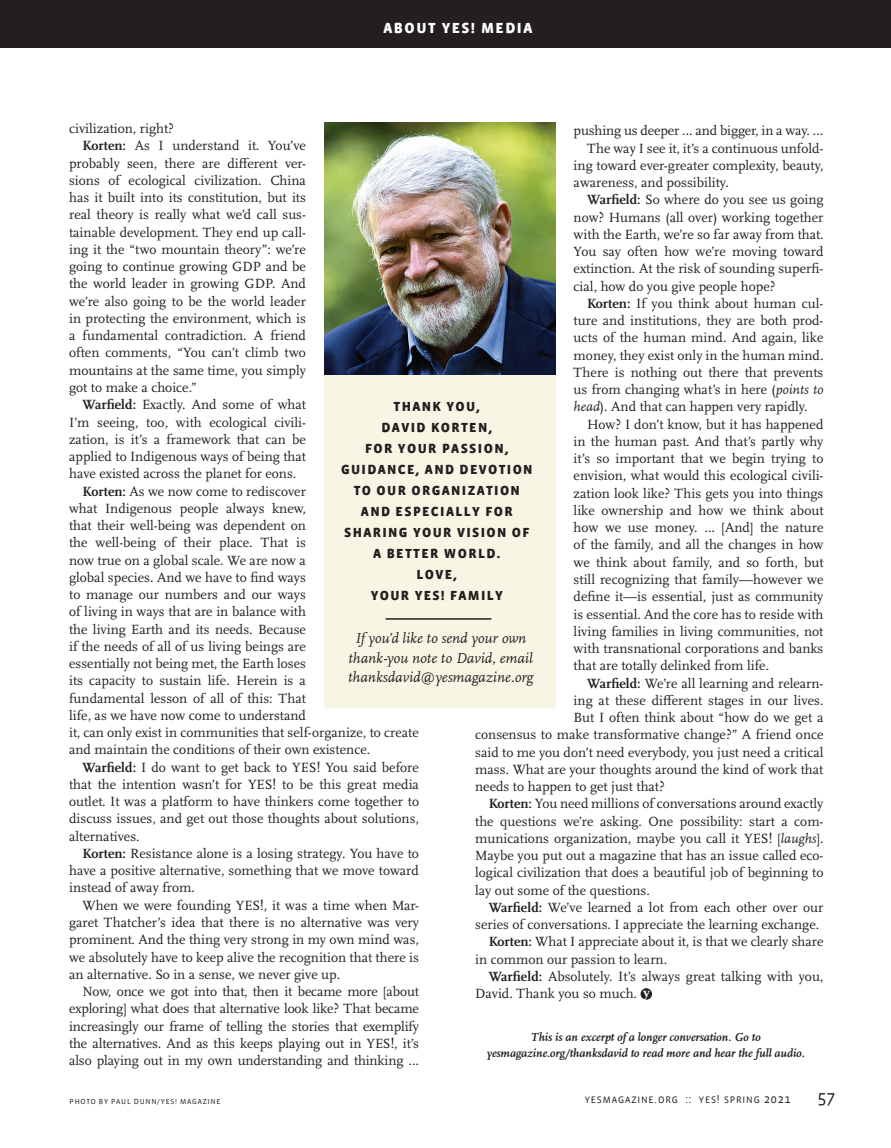
<style>
.page{position:relative;width:891px;height:1148px;background:#fff}
.page>*{position:absolute;margin:0;border:0;box-sizing:border-box;transform-origin:0 0}
.t1{font:18px "Vista Sans";color:#231f20}
._4_Photo_Caption{font:italic 15px/19.5px "Scala Pro";color:#231f20;text-align:center}
.t2{font:900 15px "Vista Sans";letter-spacing:.1em;color:#fff}
._1_Body_Text{font:13.95px/17.2px "Scala Pro";color:#231f20;text-align:justify}
.t3{font:900 13.5px/21px "Vista Sans";letter-spacing:.1em;color:#231f20;text-align:center}
._1_Body_Text-2{font:italic 700 12px/16.5px "Scala Pro";color:#231f20;text-align:center}
.t4{font:9.6px "Vista Sans Book SC800";letter-spacing:.085em;color:#231f20}
._4_Photo_Credit{font:7.5px "Vista Sans";letter-spacing:.1em;color:#231f20}
.s1{font-weight:700}
.s2{font-style:italic}
.s3{font-weight:700;font-size:13.8px;color:#fff}
.s4{font-size:12px}
</style>
<div class="page">
<div style="left:1px;top:0;width:890px;height:47px;background:#231f20"></div>
<div style="left:0;top:0;width:9px;height:48px;background:#231f20"></div>
<div style="left:641px;top:988px;width:11px;height:11px;background:#231f20;border-radius:50%"></div>
<div style="left:324px;top:357px;width:231px;height:350px;background:#f7f6e5"></div>
<hr style="left:386px;top:618px;width:105px;height:1px;background:#231f20">
<img style="left:324px;top:122px;width:232px;height:253px">
<p class="t2" style="left:383px;top:20px;width:150px">ABOUT YES! MEDIA</p>
<p class="_1_Body_Text" style="left:69px;top:120px;width:106px">civilization, right?</p>
<p class="_1_Body_Text" style="left:69px;top:137px;width:238px;text-indent:14px"><span class="s1">Korten:</span> As I understand it. You’ve probably seen, there are different ver&shy;sions of ecological civilization. China has it built into its constitution, but its real theory is really what we’d call sus&shy;tainable development. They end up call&shy;ing it the “two mountain theory”: we’re going to continue growing GDP and be the world leader in growing GDP. And we’re also going to be the world leader in protecting the environment, which is a fundamental contradiction. A friend often comments, “You can’t climb two mountains at the same time, you simply got to make a choice.”</p>
<p class="_1_Body_Text" style="left:69px;top:396px;width:238px;text-indent:14px"><span class="s1">Warfield:</span> Exactly. And some of what I’m seeing, too, with ecological civili&shy;zation, is it’s a framework that can be applied to Indigenous ways of being that have existed across the planet for eons.</p>
<p class="_1_Body_Text" style="left:69px;top:482px;width:351px;text-align:left;text-indent:14px"><span class="s1">Korten:</span> As we now come to rediscover<br>what Indigenous people always knew,<br>that their well-being was dependent on<br>the well-being of their place. That is<br>now true on a global scale. We are now a<br>global species. And we have to find ways<br>to manage our numbers and our ways<br>of living in ways that are in balance with<br>the living Earth and its needs. Because<br>if the needs of all of us living beings are<br>essentially not being met, the Earth loses<br>its capacity to sustain life. Herein is a<br>fundamental lesson of all of this: That<br>life, as we have now come to understand<br>it, can only exist in communities that self-organize, to create and maintain the conditions of their own existence.</p>
<p class="_1_Body_Text" style="left:69px;top:758px;width:351px;text-indent:14px"><span class="s1">Warfield:</span> I do want to get back to YES! You said before that the intention wasn’t for YES! to be this great media outlet. It was a platform to have thinkers come together to discuss issues, and get out those thoughts about solutions, alternatives.</p>
<p class="_1_Body_Text" style="left:69px;top:845px;width:351px;text-indent:14px"><span class="s1">Korten:</span> Resistance alone is a losing strategy. You have to have a positive alternative, something that we move toward instead of away from.</p>
<p class="_1_Body_Text" style="left:69px;top:896px;width:351px;text-indent:14px">When we were founding YES!, it was a time when Mar&shy;garet Thatcher’s idea that there is no alternative was very prominent. And the thing very strong in my own mind was, we absolutely have to keep alive the recognition that there is an alternative. So in a sense, we never give up.</p>
<p class="_1_Body_Text" style="left:69px;top:983px;width:351px;text-indent:14px">Now, once we got into that, then it became more [about exploring] what does that alternative look like? That became increasingly our frame of telling the stories that exemplify the alternatives. And as this keeps playing out in YES!, it’s also playing out in my own understanding and thinking …</p>
<p class="_1_Body_Text" style="left:574px;top:122px;width:251px">pushing us deeper … and bigger, in a way. …</p>
<p class="_1_Body_Text" style="left:574px;top:139px;width:251px;text-indent:14px">The way I see it, it’s a continuous unfold&shy;ing toward ever-greater complexity, beauty, awareness, and possibility.</p>
<p class="_1_Body_Text" style="left:574px;top:191px;width:251px;text-indent:14px"><span class="s1">Warfield:</span> So where do you see us going now? Humans (all over) working together with the Earth, we’re so far away from that.<br>You say often how we’re moving toward extinction. At the risk of sounding superfi&shy;cial, how do you give people hope?</p>
<p class="_1_Body_Text" style="left:574px;top:295px;width:251px;text-indent:14px"><span class="s1">Korten:</span> If you think about human cul&shy;ture and institutions, they are both prod&shy;ucts of the human mind. And again, like money, they exist only in the human mind.<br>There is nothing out there that prevents us from changing what’s in here (<span class="s2">points to head</span>). And that can happen very rapidly.</p>
<p class="_1_Body_Text" style="left:574px;top:415px;width:251px;text-indent:14px">How? I don’t know, but it has happened in the human past. And that’s partly why it’s so important that we begin trying to envision, what would this ecological civili&shy;zation look like? This gets you into things like ownership and how we think about how we use money. … [And] the nature of the family, and all the changes in how we think about family, and so forth, but still recognizing that family—however we define it—is essential, just as community is essential. And the core has to reside with living families in living communities, not with transnational corporations and banks that are totally delinked from life.</p>
<p class="_1_Body_Text" style="left:587px;top:674px;width:238px"><span class="s1">Warfield:</span> We’re all learning and relearn-</p>
<p class="_1_Body_Text" style="left:574px;top:691px;width:251px">ing at these different stages in our lives.</p>
<p class="_1_Body_Text" style="left:574px;top:709px;width:251px">But I often think about “how do we get a</p>
<p class="_1_Body_Text" style="left:475px;top:726px;width:350px">consensus to make transformative change?” A friend once</p>
<p class="_1_Body_Text" style="left:475px;top:743px;width:350px">said to me you don’t need everybody, you just need a critical</p>
<p class="_1_Body_Text" style="left:475px;top:760px;width:350px">mass. What are your thoughts around the kind of work that</p>
<p class="_1_Body_Text" style="left:475px;top:778px;width:191px">needs to happen to get just that?</p>
<p class="_1_Body_Text" style="left:475px;top:795px;width:350px;text-indent:14px"><span class="s1">Korten:</span> You need millions of conversations around exactly the questions we’re asking. One possibility: start a com&shy;munications organization, maybe you call it YES! [<span class="s2">laughs</span>].<br>Maybe you put out a magazine that has an issue called eco&shy;logical civilization that does a beautiful job of beginning to lay out some of the questions.</p>
<p class="_1_Body_Text" style="left:475px;top:898px;width:350px;text-align:right"><span class="s1">Warfield:</span> We’ve learned a lot from each other over our series of conversations. I appreciate the learning exchange.</p>
<p class="_1_Body_Text" style="left:475px;top:933px;width:350px;text-indent:14px"><span class="s1">Korten:</span> What I appreciate about it, is that we clearly share in common our passion to learn.</p>
<p class="_1_Body_Text" style="left:475px;top:967px;width:350px;text-indent:14px"><span class="s1">Warfield:</span> Absolutely. It’s always great talking with you,<br>David. Thank you so much. <span class="s3">y</span></p>
<p class="_1_Body_Text-2" style="left:487px;top:1028px;width:319px">This is an excerpt of a longer conversation. Go to yesmagazine.org/thanksdavid to read more and hear the full audio.</p>
<p class="t3" style="left:394px;top:396px;width:88px">THANK YOU,</p>
<p class="t3" style="left:381px;top:417px;width:112px">DAVID KORTEN,</p>
<p class="t3" style="left:341px;top:438px;width:193px">FOR YOUR PASSION,<br>GUIDANCE, AND DEVOTION<br>TO OUR ORGANIZATION</p>
<p class="t3" style="left:344px;top:501px;width:187px">AND ESPECIALLY FOR<br>SHARING YOUR VISION OF</p>
<p class="t3" style="left:373px;top:543px;width:129px">A BETTER WORLD.</p>
<p class="t3" style="left:417px;top:564px;width:42px">LOVE,</p>
<p class="t3" style="left:371px;top:585px;width:134px">YOUR YES! FAMILY</p>
<p class="_4_Photo_Caption" style="left:348px;top:628px;width:186px">If you’d like to send your own thank-you note to David, email thanksdavid@yesmagazine.org</p>
<p class="_4_Photo_Credit" style="left:70px;top:1097px;width:152px">PHOTO BY PAUL DUNN/YES! MAGAZINE</p>
<p class="t4" style="left:585px;top:1095px;width:207px">YESMAGAZINE<span class="s4">.</span>ORG <span class="s4">::</span> YES<span class="s4">!</span> SPRING <span class="s4">2021</span></p>
<p class="t1" style="left:818px;top:1087px;width:19px">57</p>
</div>
